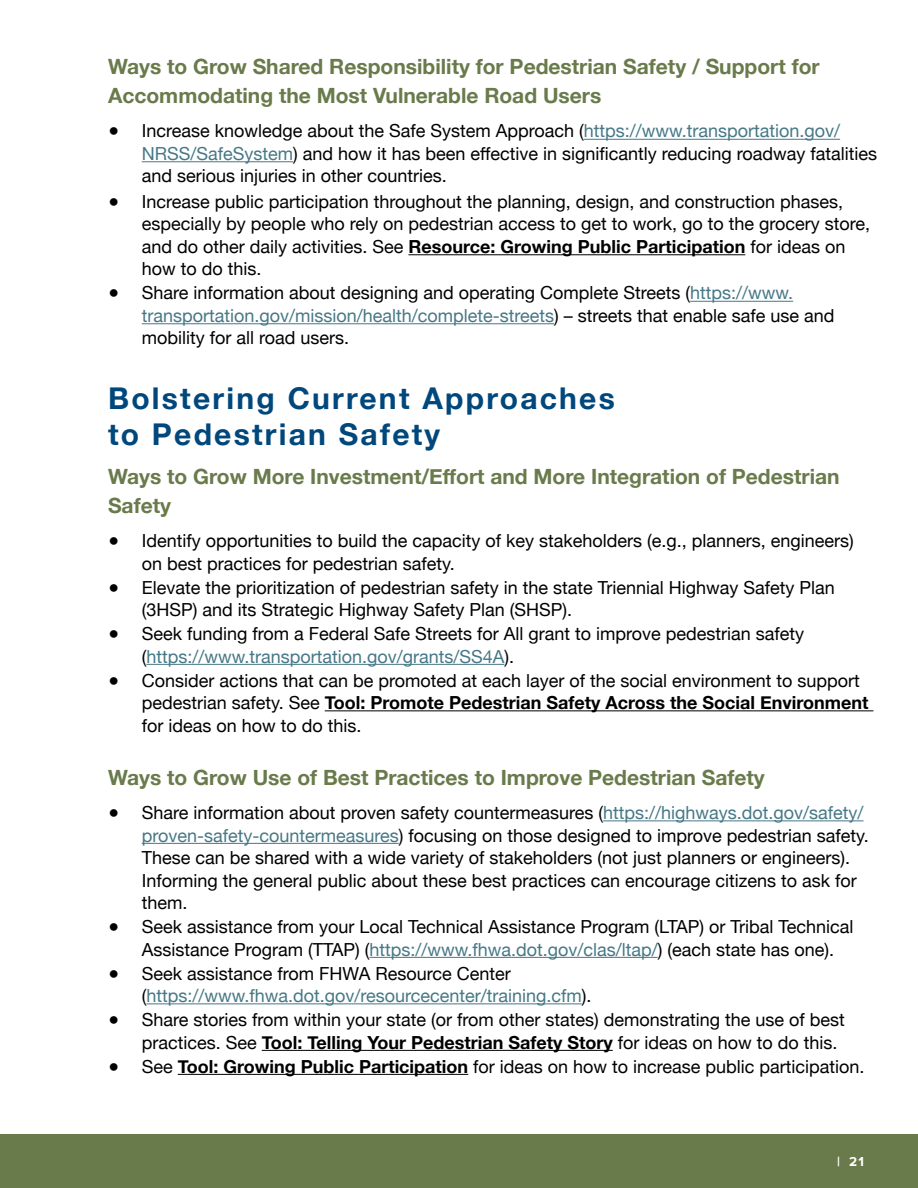
<style>
.page{position:relative;width:918px;height:1188px;background:#fff}
.page>*{position:absolute;margin:0;border:0;box-sizing:border-box;transform-origin:0 0}
.t1{font:700 30px/36px "Helvetica Neue";letter-spacing:.075em;color:#00477c}
.t2{font:700 21px/28.5px "Helvetica Neue";color:#697a4b}
.t3{font:18px/22.5px "Helvetica Neue";color:#000}
.t4{font:18px/22.5px "Helvetica Neue";color:#467886}
.t5{font:700 13.5px "Proxima Nova";color:#fff}
.s1{color:#467886}
.s2{font-weight:700}
.s3{color:#000}
</style>
<div class="page">
<div style="left:0;top:1134px;width:918px;height:54px;background:#697a4b"></div>
<hr style="left:584px;top:139px;width:256px;height:1px;background:#467886">
<hr style="left:142px;top:161px;width:151px;height:1px;background:#467886">
<hr style="left:408px;top:254px;width:337px;height:1px;background:#000">
<hr style="left:690px;top:301px;width:103px;height:1px;background:#467886">
<hr style="left:142px;top:323px;width:412px;height:1px;background:#467886">
<hr style="left:146px;top:664px;width:358px;height:1px;background:#467886">
<hr style="left:325px;top:710px;width:548px;height:1px;background:#000">
<hr style="left:603px;top:820px;width:261px;height:1px;background:#467886">
<hr style="left:142px;top:843px;width:257px;height:1px;background:#467886">
<hr style="left:369px;top:957px;width:289px;height:1px;background:#467886">
<hr style="left:146px;top:1003px;width:436px;height:1px;background:#467886">
<hr style="left:262px;top:1050px;width:351px;height:1px;background:#000">
<hr style="left:178px;top:1074px;width:290px;height:1px;background:#000">
<p class="t2" style="left:108px;top:53px;width:713px">Ways to Grow Shared Responsibility for Pedestrian Safety / Support for<br>Accommodating the Most Vulnerable Road Users</p>
<p class="t3" style="left:142px;top:121px;width:737px;text-indent:-34px">● Increase knowledge about the Safe System Approach (<span class="s1">https://www.transportation.gov/<br>NRSS/SafeSystem</span>) and how it has been effective in significantly reducing roadway fatalities and serious injuries in other countries.</p>
<p class="t3" style="left:142px;top:191px;width:730px;text-indent:-34px">● Increase public participation throughout the planning, design, and construction phases, especially by people who rely on pedestrian access to get to work, go to the grocery store, and do other daily activities. See <span class="s2">Resource: Growing Public Participation</span> for ideas on how to do this.</p>
<p class="t3" style="left:142px;top:283px;width:694px;text-indent:-34px">● Share information about designing and operating Complete Streets (<span class="s1">https://www. transportation.gov/mission/health/complete-streets</span>) – streets that enable safe use and mobility for all road users.</p>
<h1 class="t1" style="left:108px;top:382px;width:508px">Bolstering Current Approaches to Pedestrian Safety</h1>
<p class="t2" style="left:108px;top:463px;width:733px">Ways to Grow More Investment/Effort and More Integration of Pedestrian<br>Safety</p>
<p class="t3" style="left:142px;top:530px;width:714px;text-indent:-34px">● Identify opportunities to build the capacity of key stakeholders (e.g., planners, engineers) on best practices for pedestrian safety.</p>
<p class="t3" style="left:142px;top:577px;width:695px;text-indent:-34px">● Elevate the prioritization of pedestrian safety in the state Triennial Highway Safety Plan (3HSP) and its Strategic Highway Safety Plan (SHSP).</p>
<p class="t3" style="left:142px;top:623px;width:664px;text-indent:-34px">● Seek funding from a Federal Safe Streets for All grant to improve pedestrian safety (<span class="s1">https://www.transportation.gov/grants/SS4A</span>).</p>
<p class="t3" style="left:142px;top:670px;width:728px;text-indent:-34px">● Consider actions that can be promoted at each layer of the social environment to support pedestrian safety. See <span class="s2">Tool: Promote Pedestrian Safety Across the Social Environment </span>for ideas on how to do this.</p>
<p class="t2" style="left:108px;top:763px;width:658px">Ways to Grow Use of Best Practices to Improve Pedestrian Safety</p>
<p class="t3" style="left:142px;top:802px;width:729px;text-indent:-34px">● Share information about proven safety countermeasures (<span class="s1">https://highways.dot.gov/safety/ proven-safety-countermeasures</span>) focusing on those designed to improve pedestrian safety.<br>These can be shared with a wide variety of stakeholders (not just planners or engineers).<br>Informing the general public about these best practices can encourage citizens to ask for them.</p>
<p class="t3" style="left:142px;top:916px;width:713px;text-indent:-34px">● Seek assistance from your Local Technical Assistance Program (LTAP) or Tribal Technical<br>Assistance Program (TTAP) (<span class="s1">https://www.fhwa.dot.gov/clas/ltap/</span>) (each state has one).</p>
<p class="t4" style="left:142px;top:963px;width:451px;text-indent:-34px"><span class="s3">● Seek assistance from FHWA Resource Center (</span>https://www.fhwa.dot.gov/resourcecenter/training.cfm<span class="s3">).</span></p>
<p class="t3" style="left:142px;top:1009px;width:705px;text-indent:-34px">● Share stories from within your state (or from other states) demonstrating the use of best practices. See <span class="s2">Tool: Telling Your Pedestrian Safety Story</span> for ideas on how to do this.</p>
<p class="t3" style="left:108px;top:1056px;width:758px">● See <span class="s2">Tool: Growing Public Participation</span> for ideas on how to increase public participation.</p>
<p class="t5" style="left:837px;top:1152px;width:28px">| 21</p>
</div>
